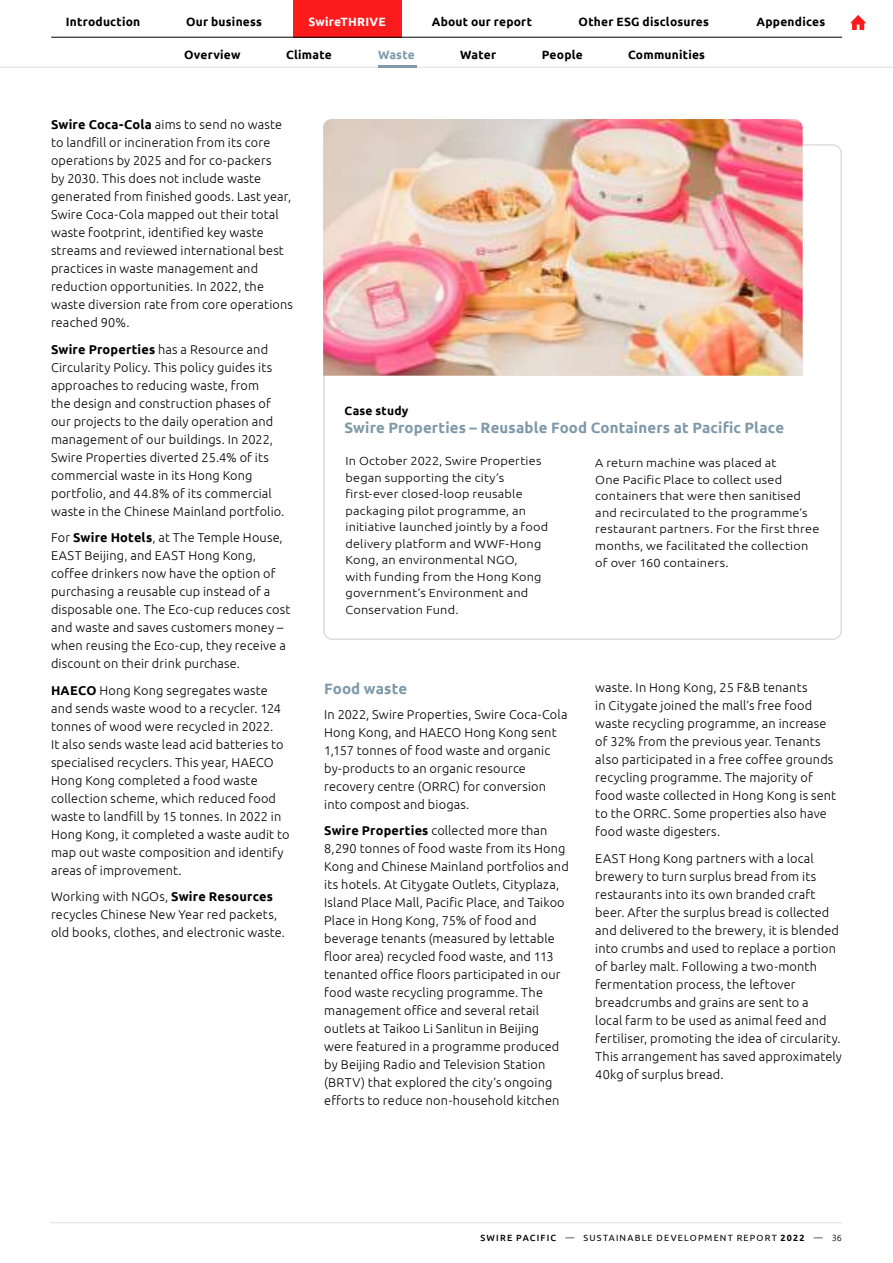
<style>
.page{position:relative;width:893px;height:1263px;background:#fff}
.page>*{position:absolute;margin:0;border:0;box-sizing:border-box;transform-origin:0 0}
.t1{font:700 15px "Ubuntu";letter-spacing:.01em;color:#7f99aa}
.t2{font:300 12.75px/18px "Ubuntu";letter-spacing:.015em;color:#000}
.t3{font:700 12px "Ubuntu";letter-spacing:.02em;color:#000}
.t4{font:700 12px "Ubuntu";letter-spacing:.02em;color:#fff}
.t5{font:700 12px "Ubuntu";letter-spacing:.015em;color:#7f99aa}
.t6{font:300 11.7px/16.5px "Ubuntu";letter-spacing:.015em;color:#000;scale:1.09 1}
.t7{font:9px "Ubuntu";letter-spacing:.135em;color:#000}
.s1{font-weight:700}
.s2{font-weight:500}
.s3{font-weight:300}
</style>
<div class="page">
<div style="left:293px;top:0;width:108px;height:37px;background:#fb1b1c"></div>
<hr style="left:51px;top:37px;width:791px;height:1px;background:#000">
<hr style="left:0;top:67px;width:893px;height:1px;background:#ddd">
<svg style="left:850px;top:15px;width:16px;height:15px"></svg>
<hr style="left:51px;top:1222px;width:791px;height:1px;background:#ddd">
<hr style="left:378px;top:65px;width:38px;height:3px;background:#7f99aa">
<svg style="left:323px;top:144px;width:519px;height:496px"></svg>
<img style="left:323px;top:119px;width:480px;height:257px">
<p class="t3" style="left:66px;top:14px;width:76px">Introduction</p>
<p class="t3" style="left:186px;top:14px;width:77px">Our business</p>
<p class="t4" style="left:308px;top:14px;width:79px">SwireTHRIVE</p>
<p class="t3" style="left:432px;top:14px;width:102px">About our report</p>
<p class="t3" style="left:579px;top:14px;width:132px">Other ESG disclosures</p>
<p class="t3" style="left:756px;top:14px;width:70px">Appendices</p>
<p class="t5" style="left:378px;top:48px;width:38px">Waste</p>
<p class="t3" style="left:184px;top:48px;width:58px">Overview</p>
<p class="t3" style="left:286px;top:48px;width:47px">Climate</p>
<p class="t3" style="left:460px;top:48px;width:38px">Water</p>
<p class="t3" style="left:542px;top:48px;width:43px">People</p>
<p class="t3" style="left:628px;top:48px;width:79px">Communities</p>
<p class="t2" style="left:51px;top:115px;width:244px"><span class="s1">Swire Coca-Cola</span> aims to send no waste to landfill or incineration from its core operations by 2025 and for co-packers<br>by 2030. This does not include waste generated from finished goods. Last year, Swire Coca-Cola mapped out their total waste footprint, identified key waste streams and reviewed international best practices in waste management and reduction opportunities. In 2022, the waste diversion rate from core operations reached 90%.</p>
<p class="t2" style="left:51px;top:340px;width:235px"><span class="s1">Swire Properties</span> has a Resource and Circularity Policy. This policy guides its approaches to reducing waste, from<br>the design and construction phases of our projects to the daily operation and management of our buildings. In 2022, Swire Properties diverted 25.4% of its commercial waste in its Hong Kong portfolio, and 44.8% of its commercial waste in the Chinese Mainland portfolio.</p>
<p class="t2" style="left:51px;top:528px;width:241px">For <span class="s1">Swire Hotels</span>, at The Temple House, EAST Beijing, and EAST Hong Kong, coffee drinkers now have the option of purchasing a reusable cup instead of a disposable one. The Eco-cup reduces cost and waste and saves customers money – when reusing the Eco-cup, they receive a discount on their drink purchase.</p>
<p class="t2" style="left:51px;top:681px;width:240px"><span class="s1">HAECO</span> Hong Kong segregates waste and sends waste wood to a recycler. 124 tonnes of wood were recycled in 2022.<br>It also sends waste lead acid batteries to specialised recyclers. This year, HAECO Hong Kong completed a food waste collection scheme, which reduced food waste to landfill by 15 tonnes. In 2022 in Hong Kong, it completed a waste audit to map out waste composition and identify areas of improvement.</p>
<p class="t2" style="left:51px;top:887px;width:235px">Working with NGOs, <span class="s1">Swire Resources </span>recycles Chinese New Year red packets, old books, clothes, and electronic waste.</p>
<p class="t3" style="left:345px;top:403px;width:65px">Case study</p>
<p class="t1" style="left:345px;top:418px;width:441px">Swire Properties – Reusable Food Containers at Pacific Place</p>
<p class="t6" style="left:345px;top:452px;width:187px">In October 2022, Swire Properties began supporting the city’s first-ever closed-loop reusable packaging pilot programme, an initiative launched jointly by a food delivery platform and WWF-Hong<br>Kong, an environmental NGO,<br>with funding from the Hong Kong government’s Environment and<br>Conservation Fund.</p>
<p class="t6" style="left:595px;top:455px;width:207px">A return machine was placed at<br>One Pacific Place to collect used containers that were then sanitised and recirculated to the programme’s restaurant partners. For the first three months, we facilitated the collection of over 160 containers.</p>
<p class="t1" style="left:324px;top:680px;width:84px">Food waste</p>
<p class="t2" style="left:324px;top:705px;width:245px">In 2022, Swire Properties, Swire Coca-Cola Hong Kong, and HAECO Hong Kong sent 1,157 tonnes of food waste and organic by-products to an organic resource recovery centre (ORRC) for conversion into compost and biogas.</p>
<p class="t2" style="left:324px;top:821px;width:246px"><span class="s1">Swire Properties</span> collected more than 8,290 tonnes of food waste from its Hong Kong and Chinese Mainland portfolios and its hotels. At Citygate Outlets, Cityplaza, Island Place Mall, Pacific Place, and Taikoo Place in Hong Kong, 75% of food and beverage tenants (measured by lettable floor area) recycled food waste, and 113 tenanted office floors participated in our food waste recycling programme. The management office and several retail outlets at Taikoo Li Sanlitun in Beijing were featured in a programme produced by Beijing Radio and Television Station (BRTV) that explored the city’s ongoing efforts to reduce non-household kitchen</p>
<p class="t2" style="left:595px;top:678px;width:242px">waste. In Hong Kong, 25 F&amp;B tenants<br>in Citygate joined the mall’s free food waste recycling programme, an increase of 32% from the previous year. Tenants also participated in a free coffee grounds recycling programme. The majority of food waste collected in Hong Kong is sent to the ORRC. Some properties also have food waste digesters.</p>
<p class="t2" style="left:595px;top:849px;width:248px">EAST Hong Kong partners with a local brewery to turn surplus bread from its restaurants into its own branded craft beer. After the surplus bread is collected and delivered to the brewery, it is blended into crumbs and used to replace a portion of barley malt. Following a two-month fermentation process, the leftover breadcrumbs and grains are sent to a<br>local farm to be used as animal feed and fertiliser, promoting the idea of circularity.<br>This arrangement has saved approximately 40kg of surplus bread.</p>
<p class="t7" style="left:480px;top:1232px;width:363px"><span class="s2">SWIRE PACIFIC</span> <span class="s3">—</span> SUSTAINABLE DEVELOPMENT REPORT <span class="s1">2022</span> <span class="s3">— 36</span></p>
</div>
